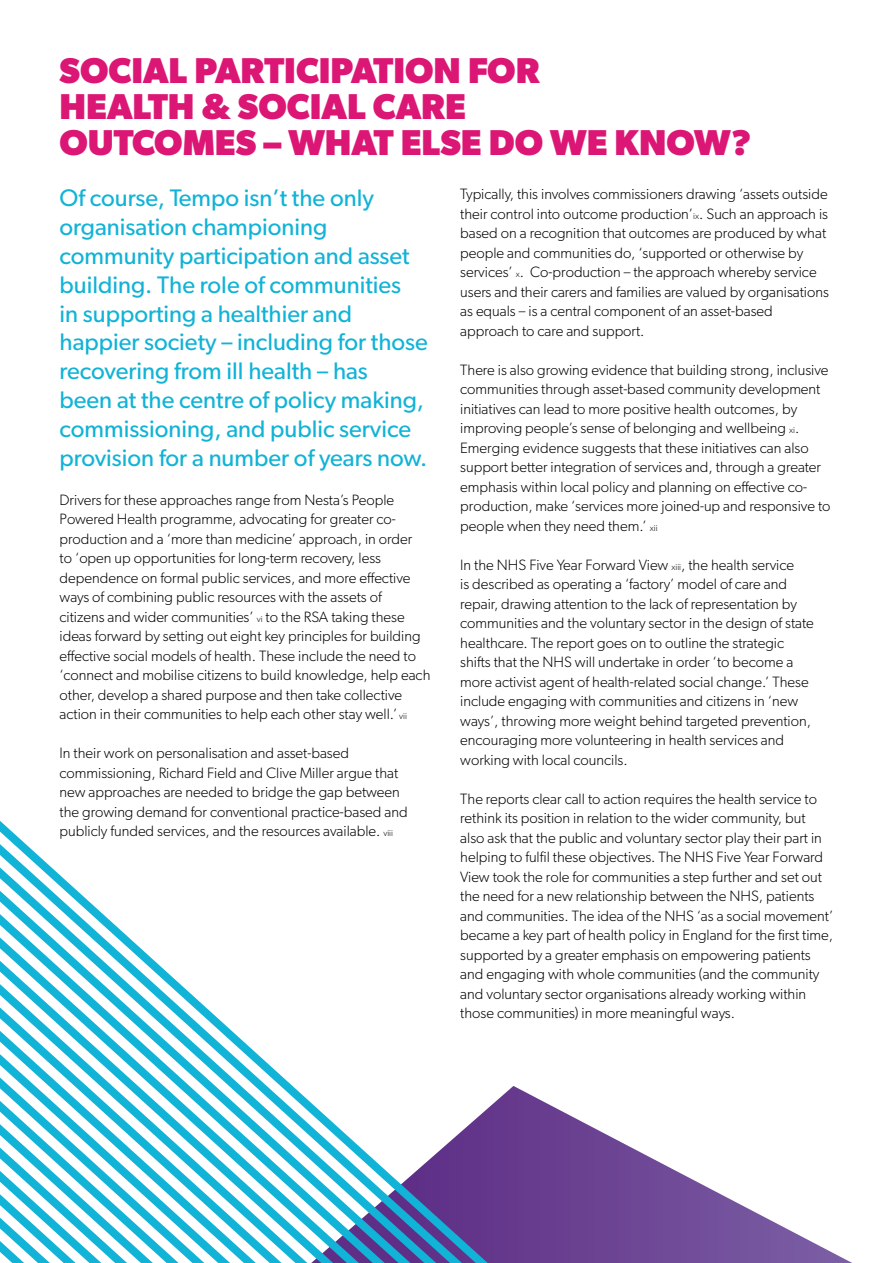
<style>
.page{position:relative;width:893px;height:1263px;background:#fff}
.page>*{position:absolute;margin:0;border:0;box-sizing:border-box;transform-origin:0 0}
.t1{font:700 36px/36px "Gibson";color:#db1675}
.t2{font:24px/28.8px "Gibson";color:#11b3d6}
.t3{font:300 15px/19.5px "Gibson";color:#000}
.s1{font-size:9px}
</style>
<div class="page">
<svg style="left:488px;top:1086px;width:364px;height:177px"></svg>
<svg style="left:0;top:821px;width:488px;height:442px"></svg>
<h1 class="t1" style="left:60px;top:52px;width:693px">SOCIAL PARTICIPATION FOR<br>HEALTH &amp; SOCIAL CARE<br>OUTCOMES – WHAT ELSE DO WE KNOW?</h1>
<p class="t2" style="left:60px;top:183px;width:370px">Of course, Tempo isn’t the only organisation championing community participation and asset building. The role of communities<br>in supporting a healthier and happier society – including for those recovering from ill health – has<br>been at the centre of policy making, commissioning, and public service provision for a number of years now.</p>
<p class="t3" style="left:60px;top:489px;width:372px">Drivers for these approaches range from Nesta’s People Powered Health programme, advocating for greater co&shy;production and a ‘more than medicine’ approach, in order<br>to ‘open up opportunities for long-term recovery, less dependence on formal public services, and more effective ways of combining public resources with the assets of<br>citizens and wider communities’ <span class="s1">vi</span> to the RSA taking these ideas forward by setting out eight key principles for building effective social models of health. These include the need to ‘connect and mobilise citizens to build knowledge, help each other, develop a shared purpose and then take collective action in their communities to help each other stay well.’ <span class="s1">vii</span></p>
<p class="t3" style="left:60px;top:743px;width:350px">In their work on personalisation and asset-based commissioning, Richard Field and Clive Miller argue that new approaches are needed to bridge the gap between the growing demand for conventional practice-based and publicly funded services, and the resources available. <span class="s1">viii</span></p>
<p class="t3" style="left:460px;top:184px;width:370px">Typically, this involves commissioners drawing ‘assets outside their control into outcome production’<span class="s1">ix</span>. Such an approach is based on a recognition that outcomes are produced by what people and communities do, ‘supported or otherwise by services’ <span class="s1">x</span>. Co-production – the approach whereby service users and their carers and families are valued by organisations as equals – is a central component of an asset-based approach to care and support.</p>
<p class="t3" style="left:460px;top:359px;width:372px">There is also growing evidence that building strong, inclusive communities through asset-based community development initiatives can lead to more positive health outcomes, by improving people’s sense of belonging and wellbeing <span class="s1">xi</span>.<br>Emerging evidence suggests that these initiatives can also support better integration of services and, through a greater emphasis within local policy and planning on effective co&shy;production, make ‘services more joined-up and responsive to people when they need them.’ <span class="s1">xii</span></p>
<p class="t3" style="left:460px;top:554px;width:355px">In the NHS Five Year Forward View <span class="s1">xiii</span>, the health service<br>is described as operating a ‘factory’ model of care and repair, drawing attention to the lack of representation by communities and the voluntary sector in the design of state healthcare. The report goes on to outline the strategic shifts that the NHS will undertake in order ‘to become a more activist agent of health-related social change.’ These include engaging with communities and citizens in ‘new ways’, throwing more weight behind targeted prevention, encouraging more volunteering in health services and working with local councils.</p>
<p class="t3" style="left:460px;top:788px;width:375px">The reports clear call to action requires the health service to rethink its position in relation to the wider community, but also ask that the public and voluntary sector play their part in helping to fulfil these objectives. The NHS Five Year Forward View took the role for communities a step further and set out the need for a new relationship between the NHS, patients and communities. The idea of the NHS ‘as a social movement’ became a key part of health policy in England for the first time, supported by a greater emphasis on empowering patients and engaging with whole communities (and the community and voluntary sector organisations already working within those communities) in more meaningful ways.</p>
</div>
